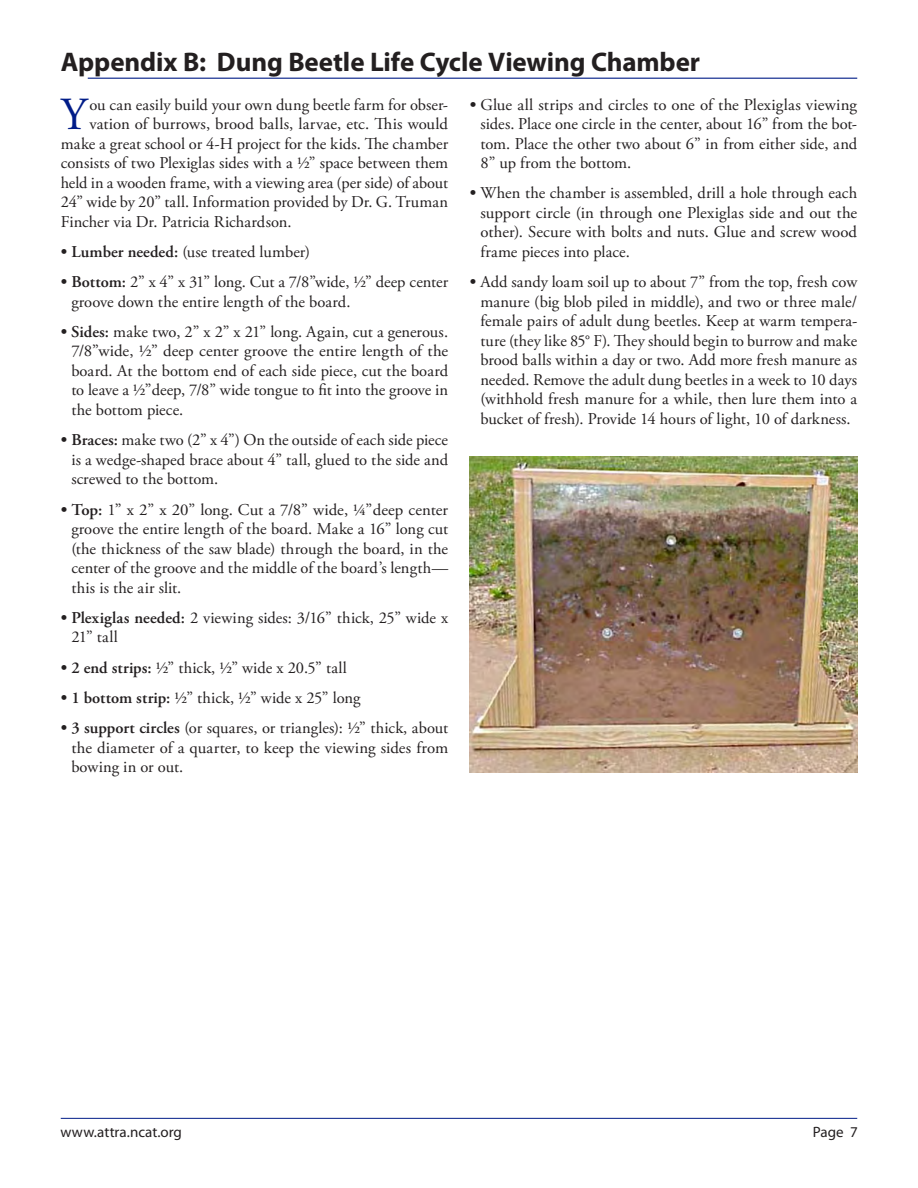
<style>
.page{position:relative;width:918px;height:1188px;background:#fff}
.page>*{position:absolute;margin:0;border:0;box-sizing:border-box;transform-origin:0 0}
.t1{font:45.9px "Adobe Garamond Pro";color:#001c88}
.t2{font:700 27px "Myriad Pro";color:#231f20}
.t3{font:16.5px/19.5px "Adobe Garamond Pro";color:#231f20;text-align:justify}
.t4{font:15px "Myriad Pro";color:#231f20}
.s1{font-weight:600}
</style>
<div class="page">
<hr style="left:61px;top:1118px;width:796px;height:1px;background:#001c88">
<hr style="left:88px;top:78px;width:769px;height:1px;background:#001c88">
<img style="left:470px;top:457px;width:387px;height:316px">
<h2 class="t2" style="left:61px;top:52px;width:641px">Appendix B: Dung Beetle Life Cycle Viewing Chamber</h2>
<h1 class="t1" style="left:61px;top:93px;width:28px">Y</h1>
<p class="t3" style="left:89px;top:95px;width:360px">ou can easily build your own dung beetle farm for obser-</p>
<p class="t3" style="left:89px;top:115px;width:360px">vation of burrows, brood balls, larvae, etc. This would</p>
<p class="t3" style="left:61px;top:134px;width:389px">make a great school or 4-H project for the kids. The chamber</p>
<p class="t3" style="left:61px;top:154px;width:389px">consists of two Plexiglas sides with a ½” space between them</p>
<p class="t3" style="left:61px;top:173px;width:389px">held in a wooden frame, with a viewing area (per side) of about</p>
<p class="t3" style="left:61px;top:193px;width:389px">24” wide by 20” tall. Information provided by Dr. G. Truman</p>
<p class="t3" style="left:61px;top:212px;width:232px">Fincher via Dr. Patricia Richardson.</p>
<p class="t3" style="left:61px;top:243px;width:251px"><span class="s1">• Lumber needed:</span> (use treated lumber)</p>
<p class="t3" style="left:71px;top:273px;width:378px;text-indent:-11px"><span class="s1">• Bottom:</span> 2” x 4” x 31” long. Cut a 7/8”wide, ½” deep center groove down the entire length of the board.</p>
<p class="t3" style="left:71px;top:323px;width:378px;text-indent:-11px"><span class="s1">• Sides:</span> make two, 2” x 2” x 21” long. Again, cut a generous.<br>7/8”wide, ½” deep center groove the entire length of the board. At the bottom end of each side piece, cut the board to leave a ½”deep, 7/8” wide tongue to fit into the groove in the bottom piece.</p>
<p class="t3" style="left:71px;top:431px;width:378px;text-indent:-11px"><span class="s1">• Braces:</span> make two (2” x 4”) On the outside of each side piece is a wedge-shaped brace about 4” tall, glued to the side and screwed to the bottom.</p>
<p class="t3" style="left:71px;top:500px;width:378px;text-indent:-11px"><span class="s1">• Top:</span> 1” x 2” x 20” long. Cut a 7/8” wide, ¼”deep center groove the entire length of the board. Make a 16” long cut (the thickness of the saw blade) through the board, in the center of the groove and the middle of the board’s length— this is the air slit.</p>
<p class="t3" style="left:71px;top:609px;width:378px;text-indent:-11px"><span class="s1">• Plexiglas needed:</span> 2 viewing sides: 3/16” thick, 25” wide x<br>21” tall</p>
<p class="t3" style="left:61px;top:658px;width:288px"><span class="s1">• 2 end strips:</span> ½” thick, ½” wide x 20.5” tall</p>
<p class="t3" style="left:61px;top:689px;width:301px"><span class="s1">• 1 bottom strip:</span> ½” thick, ½” wide x 25” long</p>
<p class="t3" style="left:71px;top:719px;width:378px;text-indent:-11px"><span class="s1">• 3 support circles</span> (or squares, or triangles): ½” thick, about the diameter of a quarter, to keep the viewing sides from bowing in or out.</p>
<p class="t3" style="left:480px;top:95px;width:378px;text-indent:-11px"><span class="s1">•</span> Glue all strips and circles to one of the Plexiglas viewing sides. Place one circle in the center, about 16” from the bot&shy;tom. Place the other two about 6” in from either side, and 8” up from the bottom.</p>
<p class="t3" style="left:480px;top:184px;width:378px;text-indent:-11px"><span class="s1">•</span> When the chamber is assembled, drill a hole through each support circle (in through one Plexiglas side and out the other). Secure with bolts and nuts. Glue and screw wood frame pieces into place.</p>
<p class="t3" style="left:480px;top:273px;width:378px;text-indent:-11px"><span class="s1">•</span> Add sandy loam soil up to about 7” from the top, fresh cow manure (big blob piled in middle), and two or three male/ female pairs of adult dung beetles. Keep at warm tempera&shy;ture (they like 85° F). They should begin to burrow and make brood balls within a day or two. Add more fresh manure as needed. Remove the adult dung beetles in a week to 10 days (withhold fresh manure for a while, then lure them into a bucket of fresh). Provide 14 hours of light, 10 of darkness.</p>
<p class="t4" style="left:60px;top:1127px;width:123px">www.attra.ncat.org</p>
<p class="t4" style="left:813px;top:1126px;width:47px">Page 7</p>
</div>
